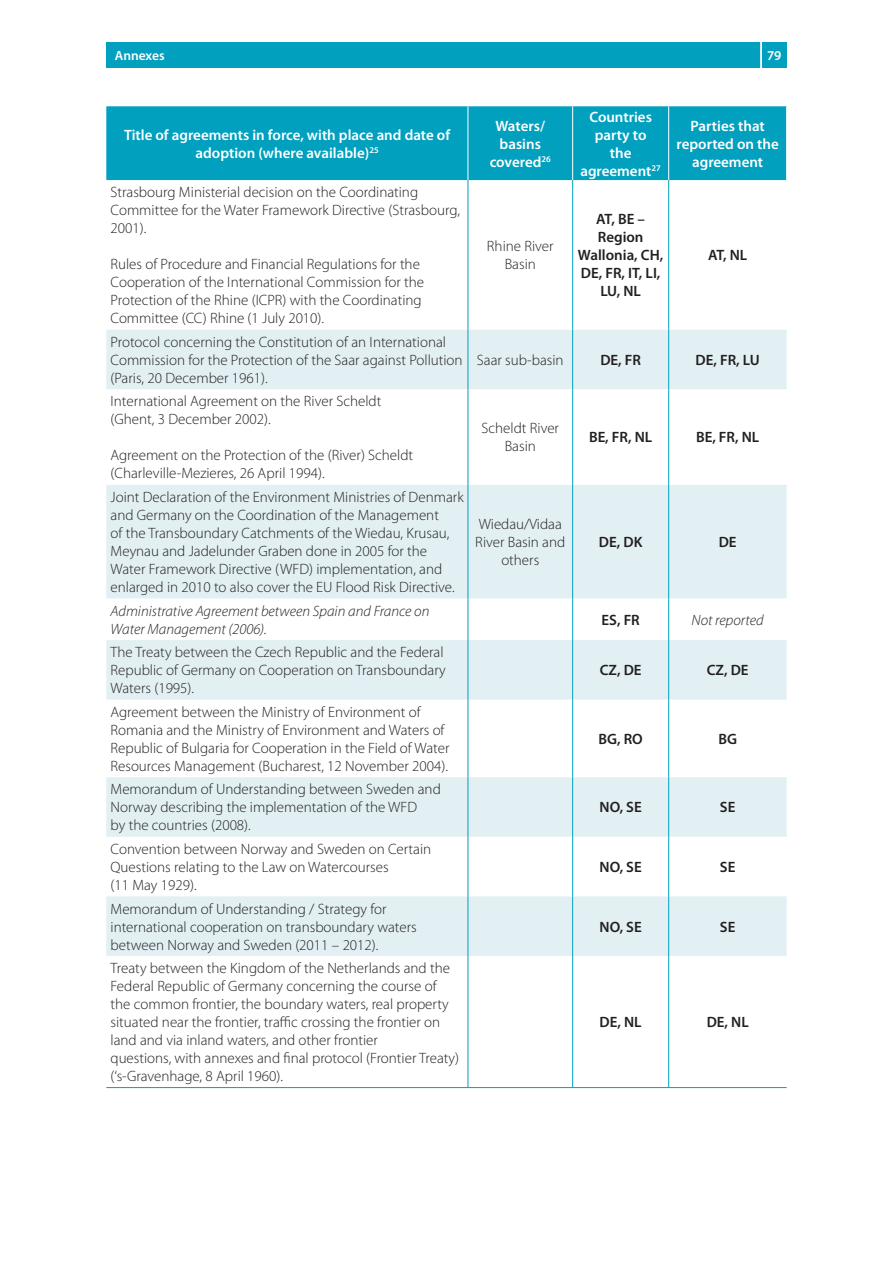
<style>
.page{position:relative;width:893px;height:1263px;background:#fff}
.page>*{position:absolute;margin:0;border:0;box-sizing:border-box;transform-origin:0 0}
.t1{font:300 15px/18px "Myriad Pro";color:#231f20}
.t2{font:600 15px/18px "Myriad Pro";color:#fff;text-align:center}
.t3{font:600 15px/18px "Myriad Pro";color:#231f20;text-align:center}
.t4{font:italic 300 15px/18px "Myriad Pro";color:#231f20}
.t5{font:600 13.5px "Myriad Pro";color:#fff}
</style>
<div class="page">
<div style="left:106px;top:43px;width:656px;height:25px;background:#00a0be"></div>
<div style="left:762px;top:43px;width:25px;height:25px;background:#00a0be"></div>
<hr style="left:760px;top:36px;width:2px;height:50px;background:#fff">
<div style="left:106px;top:106px;width:680px;height:74px;background:#00a0be"></div>
<svg style="left:106px;top:330px;width:681px;height:626px;fill:#e2f0f4"></svg>
<hr style="left:468px;top:106px;width:1px;height:74px;background:#fff">
<hr style="left:572px;top:106px;width:1px;height:74px;background:#fff">
<hr style="left:668px;top:106px;width:1px;height:74px;background:#fff">
<hr style="left:468px;top:598px;width:1px;height:42px;background:#00a0be">
<hr style="left:572px;top:598px;width:1px;height:42px;background:#00a0be">
<hr style="left:668px;top:598px;width:1px;height:42px;background:#00a0be">
<hr style="left:468px;top:180px;width:1px;height:150px;background:#00a0be">
<hr style="left:572px;top:180px;width:1px;height:150px;background:#00a0be">
<hr style="left:668px;top:180px;width:1px;height:150px;background:#00a0be">
<hr style="left:468px;top:330px;width:1px;height:59px;background:#00a0be">
<hr style="left:572px;top:330px;width:1px;height:59px;background:#00a0be">
<hr style="left:668px;top:330px;width:1px;height:59px;background:#00a0be">
<hr style="left:468px;top:389px;width:1px;height:96px;background:#00a0be">
<hr style="left:572px;top:389px;width:1px;height:96px;background:#00a0be">
<hr style="left:668px;top:389px;width:1px;height:96px;background:#00a0be">
<hr style="left:468px;top:485px;width:1px;height:113px;background:#00a0be">
<hr style="left:572px;top:485px;width:1px;height:113px;background:#00a0be">
<hr style="left:668px;top:485px;width:1px;height:113px;background:#00a0be">
<hr style="left:468px;top:640px;width:1px;height:60px;background:#00a0be">
<hr style="left:572px;top:640px;width:1px;height:60px;background:#00a0be">
<hr style="left:668px;top:640px;width:1px;height:60px;background:#00a0be">
<hr style="left:468px;top:700px;width:1px;height:77px;background:#00a0be">
<hr style="left:572px;top:700px;width:1px;height:77px;background:#00a0be">
<hr style="left:668px;top:700px;width:1px;height:77px;background:#00a0be">
<hr style="left:468px;top:777px;width:1px;height:60px;background:#00a0be">
<hr style="left:572px;top:777px;width:1px;height:60px;background:#00a0be">
<hr style="left:668px;top:777px;width:1px;height:60px;background:#00a0be">
<hr style="left:468px;top:837px;width:1px;height:59px;background:#00a0be">
<hr style="left:572px;top:837px;width:1px;height:59px;background:#00a0be">
<hr style="left:668px;top:837px;width:1px;height:59px;background:#00a0be">
<hr style="left:468px;top:896px;width:1px;height:60px;background:#00a0be">
<hr style="left:572px;top:896px;width:1px;height:60px;background:#00a0be">
<hr style="left:668px;top:896px;width:1px;height:60px;background:#00a0be">
<hr style="left:468px;top:956px;width:1px;height:131px;background:#00a0be">
<hr style="left:572px;top:956px;width:1px;height:131px;background:#00a0be">
<hr style="left:668px;top:956px;width:1px;height:131px;background:#00a0be">
<hr style="left:106px;top:1087px;width:681px;height:1px;background:#00a0be">
<p class="t5" style="left:115px;top:51px;width:51px">Annexes</p>
<p class="t5" style="left:767px;top:51px;width:16px">79</p>
<p class="t2" style="left:124px;top:127px;width:328px">Title of agreements in force, with place and date of adoption (where available)<sup>25</sup></p>
<p class="t2" style="left:490px;top:118px;width:63px">Waters/ basins covered<sup>26</sup></p>
<p class="t2" style="left:580px;top:109px;width:82px">Countries party to<br>the agreement<sup>27</sup></p>
<p class="t2" style="left:676px;top:118px;width:104px">Parties that reported on the agreement</p>
<p class="t1" style="left:111px;top:185px;width:351px">Strasbourg Ministerial decision on the Coordinating<br>Committee for the Water Framework Directive (Strasbourg,<br>2001).</p>
<p class="t1" style="left:111px;top:257px;width:315px">Rules of Procedure and Financial Regulations for the Cooperation of the International Commission for the Protection of the Rhine (ICPR) with the Coordinating Committee (CC) Rhine (1 July 2010).</p>
<p class="t3" style="left:578px;top:212px;width:87px">AT, BE –<br>Region<br>Wallonia, CH,<br>DE, FR, IT, LI,<br>LU, NL</p>
<p class="t1" style="left:487px;top:239px;width:68px;text-align:center">Rhine River<br>Basin</p>
<p class="t3" style="left:708px;top:248px;width:41px">AT, NL</p>
<p class="t1" style="left:111px;top:334px;width:354px">Protocol concerning the Constitution of an International<br>Commission for the Protection of the Saar against Pollution (Paris, 20 December 1961).</p>
<p class="t1" style="left:111px;top:394px;width:272px">International Agreement on the River Scheldt (Ghent, 3 December 2002).</p>
<p class="t1" style="left:111px;top:448px;width:304px">Agreement on the Protection of the (River) Scheldt (Charleville-Mezieres, 26 April 1994).</p>
<p class="t1" style="left:111px;top:490px;width:355px">Joint Declaration of the Environment Ministries of Denmark and Germany on the Coordination of the Management<br>of the Transboundary Catchments of the Wiedau, Krusau, Meynau and Jadelunder Graben done in 2005 for the Water Framework Directive (WFD) implementation, and enlarged in 2010 to also cover the EU Flood Risk Directive.</p>
<p class="t1" style="left:477px;top:352px;width:88px">Saar sub-basin</p>
<p class="t3" style="left:600px;top:352px;width:42px">DE, FR</p>
<p class="t3" style="left:696px;top:352px;width:66px">DE, FR, LU</p>
<p class="t1" style="left:481px;top:421px;width:79px;text-align:center">Scheldt River<br>Basin</p>
<p class="t3" style="left:589px;top:430px;width:65px">BE, FR, NL</p>
<p class="t3" style="left:696px;top:430px;width:65px">BE, FR, NL</p>
<p class="t1" style="left:475px;top:517px;width:91px;text-align:center">Wiedau/Vidaa<br>River Basin and others</p>
<p class="t3" style="left:599px;top:535px;width:45px">DE, DK</p>
<p class="t3" style="left:719px;top:535px;width:19px">DE</p>
<p class="t4" style="left:111px;top:603px;width:320px">Administrative Agreement between Spain and France on<br>Water Management (2006).</p>
<p class="t3" style="left:601px;top:612px;width:40px">ES, FR</p>
<p class="t4" style="left:692px;top:612px;width:74px">Not reported</p>
<p class="t1" style="left:111px;top:645px;width:337px">The Treaty between the Czech Republic and the Federal<br>Republic of Germany on Cooperation on Transboundary<br>Waters (1995).</p>
<p class="t3" style="left:600px;top:663px;width:43px">CZ, DE</p>
<p class="t3" style="left:707px;top:663px;width:43px">CZ, DE</p>
<p class="t1" style="left:111px;top:704px;width:340px">Agreement between the Ministry of Environment of Romania and the Ministry of Environment and Waters of Republic of Bulgaria for Cooperation in the Field of Water Resources Management (Bucharest, 12 November 2004).</p>
<p class="t1" style="left:111px;top:782px;width:332px">Memorandum of Understanding between Sweden and<br>Norway describing the implementation of the WFD<br>by the countries (2008).</p>
<p class="t1" style="left:111px;top:841px;width:322px">Convention between Norway and Sweden on Certain<br>Questions relating to the Law on Watercourses<br>(11 May 1929).</p>
<p class="t1" style="left:111px;top:901px;width:308px">Memorandum of Understanding / Strategy for international cooperation on transboundary waters between Norway and Sweden (2011 – 2012).</p>
<p class="t1" style="left:111px;top:961px;width:350px">Treaty between the Kingdom of the Netherlands and the Federal Republic of Germany concerning the course of the common frontier, the boundary waters, real property situated near the frontier, traffic crossing the frontier on land and via inland waters, and other frontier<br>questions, with annexes and final protocol (Frontier Treaty) (‘s-Gravenhage, 8 April 1960).</p>
<p class="t3" style="left:598px;top:731px;width:46px">BG, RO</p>
<p class="t3" style="left:718px;top:731px;width:20px">BG</p>
<p class="t3" style="left:599px;top:800px;width:44px">NO, SE</p>
<p class="t3" style="left:720px;top:800px;width:17px">SE</p>
<p class="t3" style="left:599px;top:859px;width:44px">NO, SE</p>
<p class="t3" style="left:720px;top:859px;width:17px">SE</p>
<p class="t3" style="left:599px;top:919px;width:44px">NO, SE</p>
<p class="t3" style="left:720px;top:919px;width:17px">SE</p>
<p class="t3" style="left:600px;top:1015px;width:44px">DE, NL</p>
<p class="t3" style="left:707px;top:1015px;width:44px">DE, NL</p>
</div>
